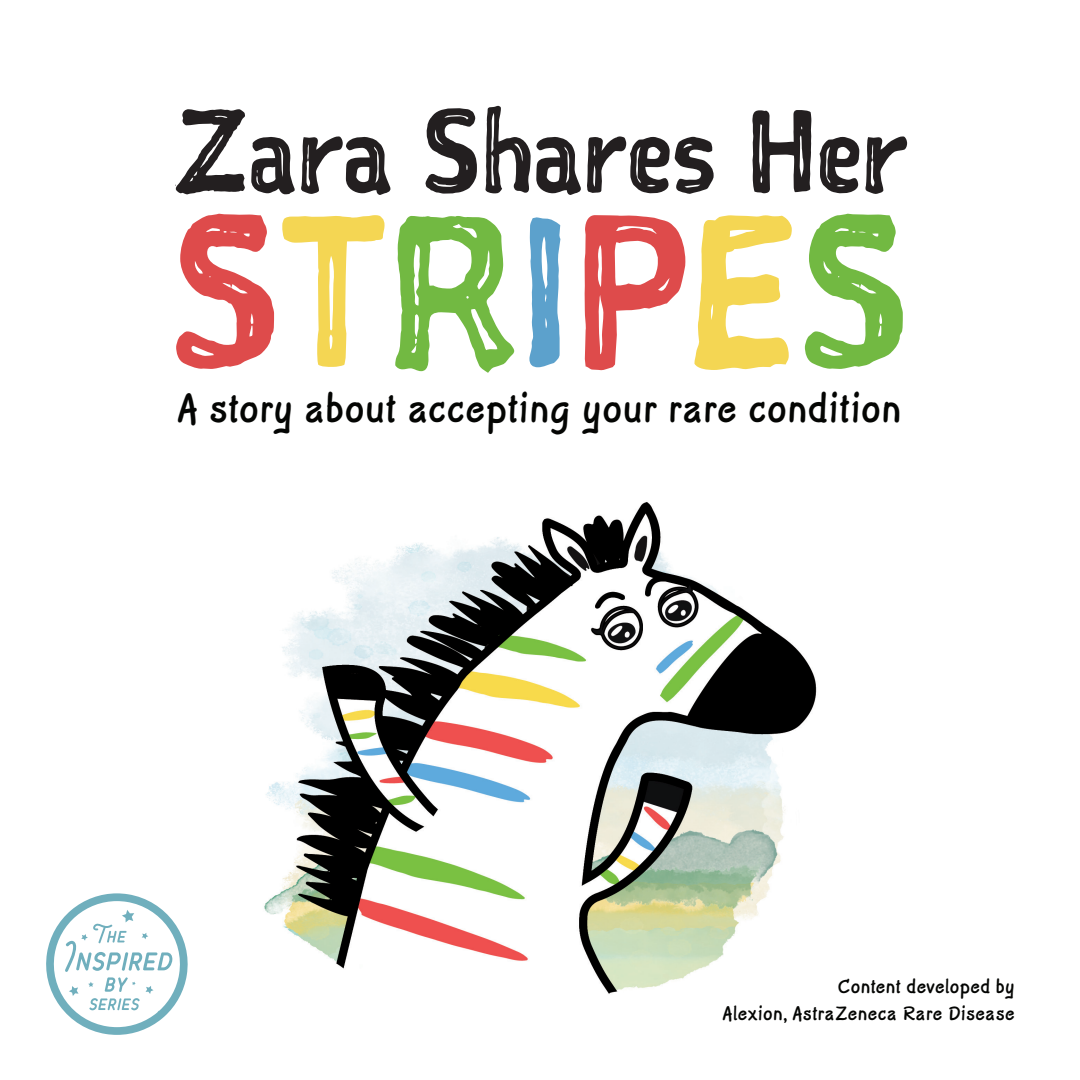
<style>
.page{position:relative;width:1080px;height:1080px;background:#fff}
.page>*{position:absolute;margin:0;border:0;box-sizing:border-box;transform-origin:0 0}
.t1{font:204px "Sketchnote Square";letter-spacing:-.015em;color:#de4b4b}
.t2{font:112.5px "Sketchnote Square";letter-spacing:-.015em;color:#231f20}
.Paragraph_Style_1{font:700 46.5px "Delve Hand";letter-spacing:-.005em;color:#040503}
.t3{font:700 22.5px/27px "Delve Hand";color:#040503;text-align:right}
.s1{color:#f4d653}
.s2{color:#72b942}
.s3{color:#5ca1cc}
</style>
<div class="page">
<img style="left:264px;top:502px;width:553px;height:492px">
<svg style="left:46px;top:893px;width:142px;height:142px"></svg>
<p class="t2" style="left:173px;top:76px;width:735px">Zara Shares Her</p>
<p class="t1" style="left:167px;top:155px;width:748px">S<span class="s1">T</span><span class="s2">R</span><span class="s3">I</span>P<span class="s1">E</span><span class="s2">S</span></p>
<p class="Paragraph_Style_1" style="left:178px;top:386px;width:726px">A story about accepting your rare condition</p>
<p class="t3" style="left:723px;top:974px;width:294px">Content developed by<br>Alexion, AstraZeneca Rare Disease</p>
</div>
